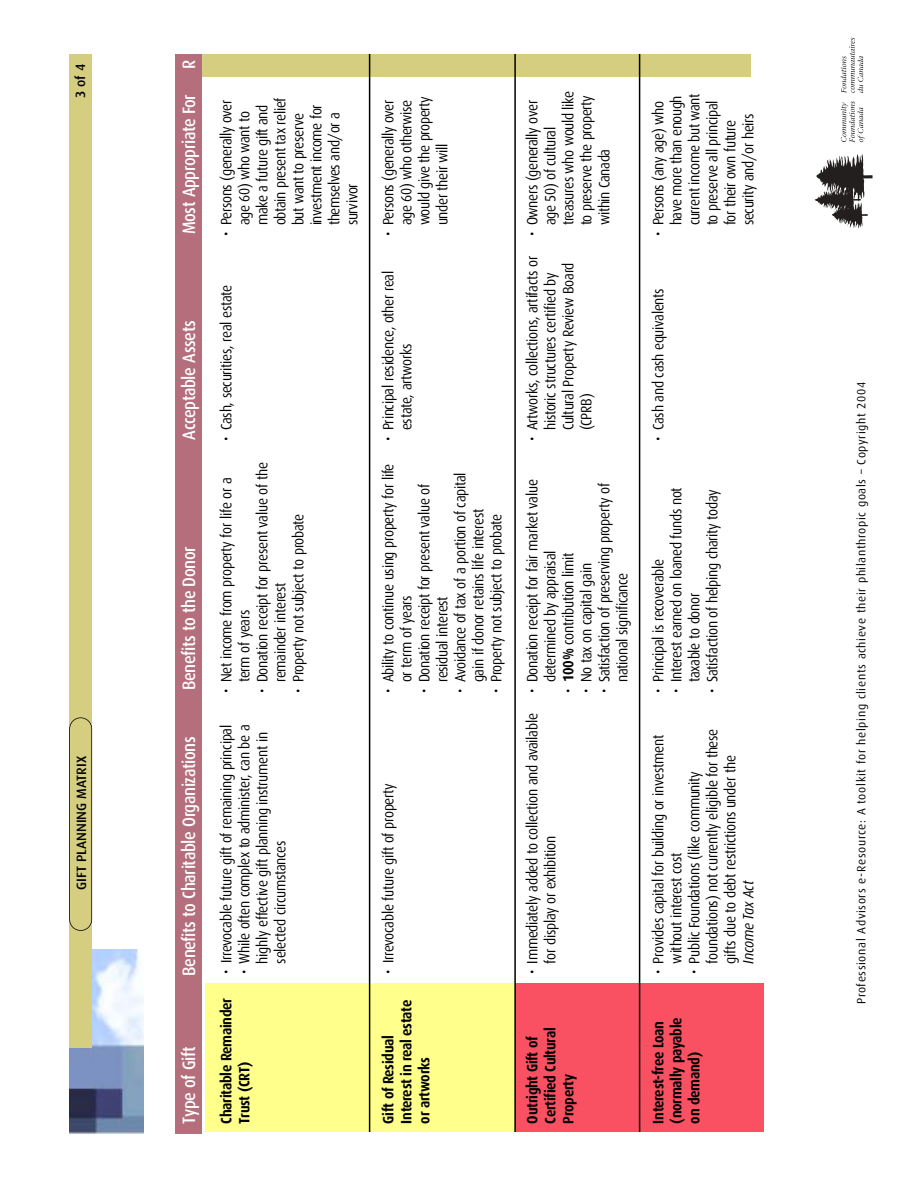
<style>
.page{position:relative;width:918px;height:1188px;background:#fff}
.page>*{position:absolute;margin:0;border:0;box-sizing:border-box;transform-origin:0 0}
.t1{font:500 18px "Dax";letter-spacing:-.02em;color:#fff;scale:.9 1}
.t2{font:15px/18px "Dax";letter-spacing:-.02em;color:#000;scale:.9 1}
.t3{font:700 15px/18px "Dax";letter-spacing:-.025em;color:#000;scale:.9 1}
.t4{font:italic 15px "Dax";letter-spacing:-.02em;color:#000;scale:.9 1}
.t5{font:500 13.5px "Dax";color:#000}
.t6{font:12px "Dax";letter-spacing:.055em;color:#000}
.s1{font-weight:700}
</style>
<div class="page">
<div style="left:205px;top:983px;width:310px;height:149px;background:#ffff8c"></div>
<div style="left:516px;top:983px;width:248px;height:149px;background:#f95162"></div>
<img style="left:69px;top:950px;width:75px;height:183px">
<div style="left:69px;top:54px;width:23px;height:993px;background:#d5ce80"></div>
<div style="left:69px;top:717px;width:23px;height:214px;border:2px solid #000;border-radius:11px"></div>
<div style="left:202px;top:54px;width:549px;height:23px;background:#d5ce80"></div>
<div style="left:176px;top:54px;width:26px;height:1080px;background:#b46e7c"></div>
<hr style="left:369px;top:54px;width:1px;height:1078px;background:#000">
<hr style="left:514px;top:54px;width:2px;height:1078px;background:#000">
<hr style="left:639px;top:54px;width:1px;height:1078px;background:#000">
<svg style="left:815px;top:154px;width:58px;height:75px"></svg>
<svg style="left:841px;top:101px;width:24px;height:42px"></svg>
<svg style="left:841px;top:38px;width:22px;height:55px"></svg>
<p class="t5" style="left:74px;top:98px;width:36px;rotate:-90deg">3 of 4</p>
<p class="t5" style="left:75px;top:890px;width:135px;rotate:-90deg">GIFT PLANNING MATRIX</p>
<p class="t1" style="left:180px;top:69px;width:12px;rotate:-90deg">R</p>
<p class="t1" style="left:180px;top:234px;width:157px;rotate:-90deg">Most Appropriate For</p>
<p class="t1" style="left:180px;top:440px;width:134px;rotate:-90deg">Acceptable Assets</p>
<p class="t1" style="left:180px;top:690px;width:162px;rotate:-90deg">Benefits to the Donor</p>
<p class="t1" style="left:180px;top:976px;width:268px;rotate:-90deg">Benefits to Charitable Organizations</p>
<p class="t1" style="left:180px;top:1124px;width:87px;rotate:-90deg">Type of Gift</p>
<p class="t2" style="left:218px;top:225px;width:144px;text-indent:-11px;rotate:-90deg">• Persons (generally over age 60) who want to make a future gift and obtain present tax relief but want to preserve investment income for themselves and/or a survivor</p>
<p class="t2" style="left:380px;top:225px;width:145px;text-indent:-11px;rotate:-90deg">• Persons (generally over age 60) who otherwise would give the property under their will</p>
<p class="t2" style="left:524px;top:225px;width:151px;text-indent:-11px;rotate:-90deg">• Owners (generally over age 50) of cultural treasures who would like to preserve the property within Canada</p>
<p class="t2" style="left:650px;top:225px;width:148px;text-indent:-11px;rotate:-90deg">• Persons (any age) who have more than enough current income but want to preserve all principal for their own future security and/or heirs</p>
<p class="t2" style="left:218px;top:441px;width:175px;rotate:-90deg">• Cash, securities, real estate</p>
<p class="t2" style="left:254px;top:682px;width:246px;text-indent:-11px;rotate:-90deg">• Donation receipt for present value of the remainder interest</p>
<p class="t2" style="left:218px;top:682px;width:229px;text-indent:-11px;rotate:-90deg">• Net income from property for life or a term of years</p>
<p class="t2" style="left:290px;top:693px;width:201px;rotate:-90deg">• Property not subject to probate</p>
<p class="t2" style="left:218px;top:974px;width:279px;rotate:-90deg">• Irrevocable future gift of remaining principal</p>
<p class="t2" style="left:236px;top:964px;width:267px;text-indent:-11px;rotate:-90deg">• While often complex to administer, can be a highly effective gift planning instrument in selected circumstances</p>
<p class="t2" style="left:380px;top:430px;width:179px;text-indent:-11px;rotate:-90deg">• Principal residence, other real estate, artworks</p>
<p class="t2" style="left:380px;top:682px;width:245px;text-indent:-11px;rotate:-90deg">• Ability to continue using property for life or term of years</p>
<p class="t2" style="left:416px;top:682px;width:222px;text-indent:-11px;rotate:-90deg">• Donation receipt for present value of residual interest</p>
<p class="t2" style="left:452px;top:682px;width:235px;text-indent:-11px;rotate:-90deg">• Avoidance of tax of a portion of capital gain if donor retains life interest</p>
<p class="t2" style="left:488px;top:693px;width:201px;rotate:-90deg">• Property not subject to probate</p>
<p class="t2" style="left:380px;top:974px;width:214px;rotate:-90deg">• Irrevocable future gift of property</p>
<p class="t3" style="left:218px;top:1124px;width:141px;rotate:-90deg">Charitable Remainder<br>Trust (CRT)</p>
<p class="t3" style="left:380px;top:1124px;width:139px;rotate:-90deg">Gift of Residual<br>Interest in real estate or artworks</p>
<p class="t2" style="left:524px;top:430px;width:195px;text-indent:-11px;rotate:-90deg">• Artworks, collections, artifacts or historic structures certified by<br>Cultural Property Review Board (CPRB)</p>
<p class="t2" style="left:524px;top:682px;width:227px;text-indent:-11px;rotate:-90deg">• Donation receipt for fair market value determined by appraisal</p>
<p class="t2" style="left:596px;top:682px;width:223px;text-indent:-11px;rotate:-90deg">• Satisfaction of preserving property of national significance</p>
<p class="t2" style="left:560px;top:693px;width:157px;rotate:-90deg">• <span class="s1">100%</span> contribution limit</p>
<p class="t2" style="left:578px;top:693px;width:146px;rotate:-90deg">• No tax on capital gain</p>
<p class="t2" style="left:524px;top:964px;width:280px;text-indent:-11px;rotate:-90deg">• Immediately added to collection and available for display or exhibition</p>
<p class="t2" style="left:650px;top:441px;width:171px;rotate:-90deg">• Cash and cash equivalents</p>
<p class="t2" style="left:668px;top:682px;width:218px;text-indent:-11px;rotate:-90deg">• Interest earned on loaned funds not taxable to donor</p>
<p class="t2" style="left:704px;top:693px;width:228px;rotate:-90deg">• Satisfaction of helping charity today</p>
<p class="t2" style="left:650px;top:693px;width:151px;rotate:-90deg">• Principal is recoverable</p>
<p class="t2" style="left:650px;top:964px;width:255px;text-indent:-11px;rotate:-90deg">• Provides capital for building or investment without interest cost</p>
<p class="t2" style="left:686px;top:964px;width:263px;text-indent:-11px;rotate:-90deg">• Public Foundations (like community foundations) not currently eligible for these gifts due to debt restrictions under the</p>
<p class="t4" style="left:742px;top:964px;width:94px;rotate:-90deg">Income Tax Act</p>
<p class="t3" style="left:524px;top:1124px;width:108px;rotate:-90deg">Outright Gift of<br>Certified Cultural<br>Property</p>
<p class="t3" style="left:650px;top:1124px;width:120px;rotate:-90deg">Interest-free Loan (normally payable on demand)</p>
<p class="t6" style="left:855px;top:1004px;width:624px;rotate:-90deg">Professional Advisors e-Resource: A toolkit for helping clients achieve their philanthropic goals – Copyright 2004</p>
</div>
